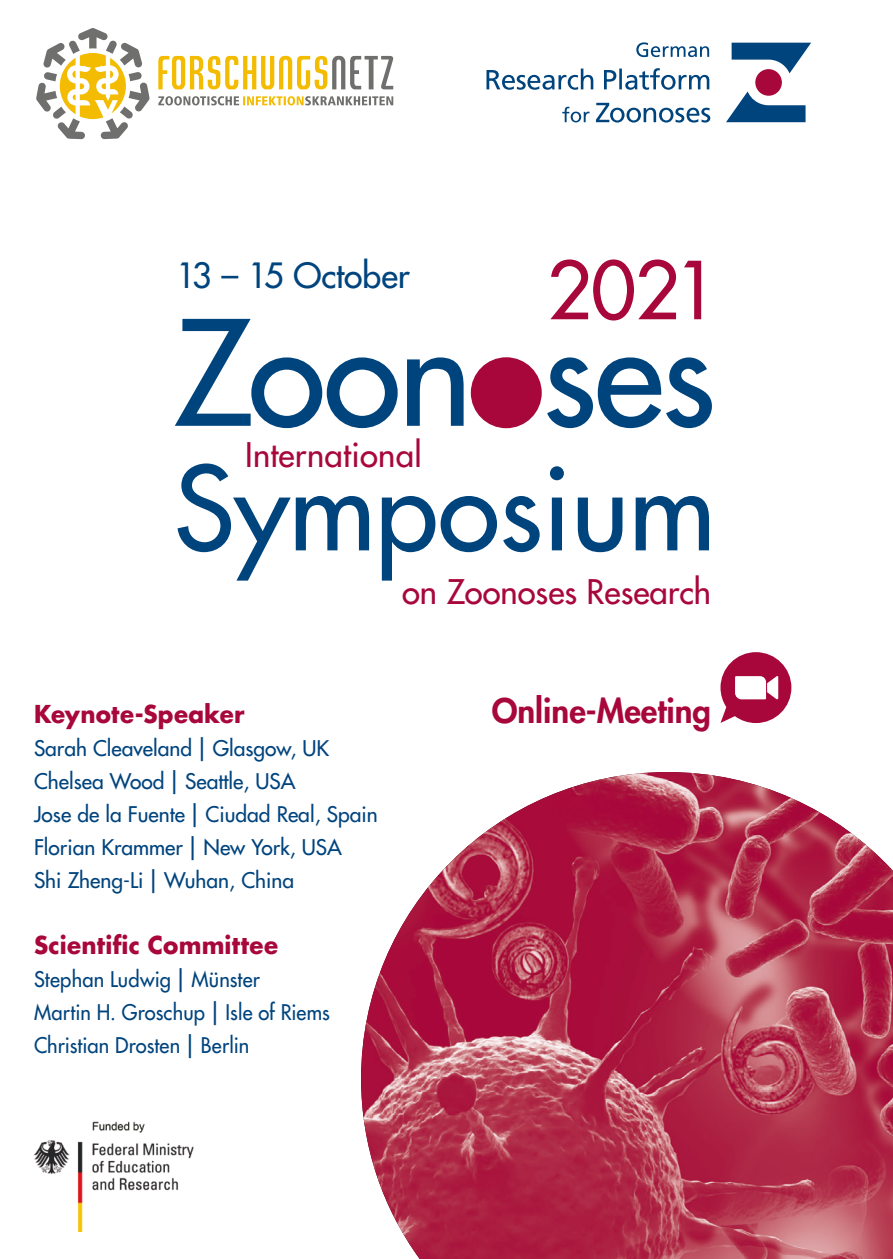
<style>
.page{position:relative;width:893px;height:1259px;background:#fff}
.page>*{position:absolute;margin:0;border:0;box-sizing:border-box;transform-origin:0 0}
.t1{font:500 141.9px "Futura Std";letter-spacing:-.02em;color:#00447e}
.t2{font:500 112.8px "Futura Std";color:#00447e}
.t3{font:500 77.7px "Futura Std";color:#a8073b}
.t4{font:500 33.9px "Futura Std";letter-spacing:-.005em;color:#00447e}
.t5{font:500 33px "Futura Std";color:#a8073b}
.t6{font:800 33px "Futura Std";color:#a8073b}
.t7{font:700 24px "Futura Std";letter-spacing:.015em;color:#a8073b;scale:.96 1}
.t8{font:500 21px/33px "Futura Std";color:#00447e}
.t9{font:500 21px/33px "Futura Std";color:#00447e;scale:.96 1}
.s1{color:#fff}
.s2{font-size:24px}
</style>
<div class="page">
<svg style="left:726px;top:91px;width:79px;height:31px"></svg>
<svg style="left:732px;top:43px;width:79px;height:30px"></svg>
<div style="left:755px;top:69px;width:27px;height:27px;background:#a8073b;border-radius:50%"></div>
<svg style="left:636px;top:42px;width:73px;height:15px"></svg>
<svg style="left:562px;top:107px;width:27px;height:15px"></svg>
<svg style="left:596px;top:103px;width:114px;height:20px"></svg>
<svg style="left:486px;top:68px;width:223px;height:22px"></svg>
<img style="left:33px;top:1121px;width:161px;height:110px">
<div style="left:471px;top:357px;width:71px;height:71px;background:#a8073b;border-radius:50%"></div>
<svg style="left:720px;top:652px;width:71px;height:71px"></svg>
<svg style="left:158px;top:96px;width:235px;height:9px"></svg>
<svg style="left:36px;top:28px;width:114px;height:111px"></svg>
<svg style="left:158px;top:56px;width:236px;height:33px"></svg>
<img style="left:361px;top:772px;width:532px;height:487px">
<h3 class="t4" style="left:176px;top:254px;width:235px">13 – 15 October</h3>
<h3 class="t3" style="left:547px;top:242px;width:174px">2021</h3>
<h1 class="t1" style="left:173px;top:284px;width:544px">Zoon<span class="s1">o</span>ses</h1>
<h3 class="t5" style="left:245px;top:434px;width:178px">International</h3>
<h2 class="t2" style="left:174px;top:438px;width:543px">Symposium</h2>
<h3 class="t5" style="left:402px;top:571px;width:311px">on Zoonoses Research</h3>
<p class="t7" style="left:34px;top:698px;width:221px">Keynote-Speaker</p>
<p class="t8" style="left:34px;top:732px;width:345px">Sarah Cleaveland <span class="s2">|</span> Glasgow, UK<br>Chelsea Wood <span class="s2">|</span> Seattle, USA<br>Jose de la Fuente <span class="s2">|</span> Ciudad Real, Spain<br>Florian Krammer <span class="s2">|</span> New York, USA<br>Shi Zheng-Li <span class="s2">|</span> Wuhan, China</p>
<p class="t7" style="left:34px;top:929px;width:256px">Scientific Committee</p>
<p class="t9" style="left:34px;top:963px;width:310px">Stephan Ludwig <span class="s2">|</span> Münster<br>Martin H. Groschup <span class="s2">|</span> Isle of Riems<br>Christian Drosten <span class="s2">|</span> Berlin</p>
<h3 class="t6" style="left:492px;top:690px;width:221px">Online-Meeting</h3>
</div>
